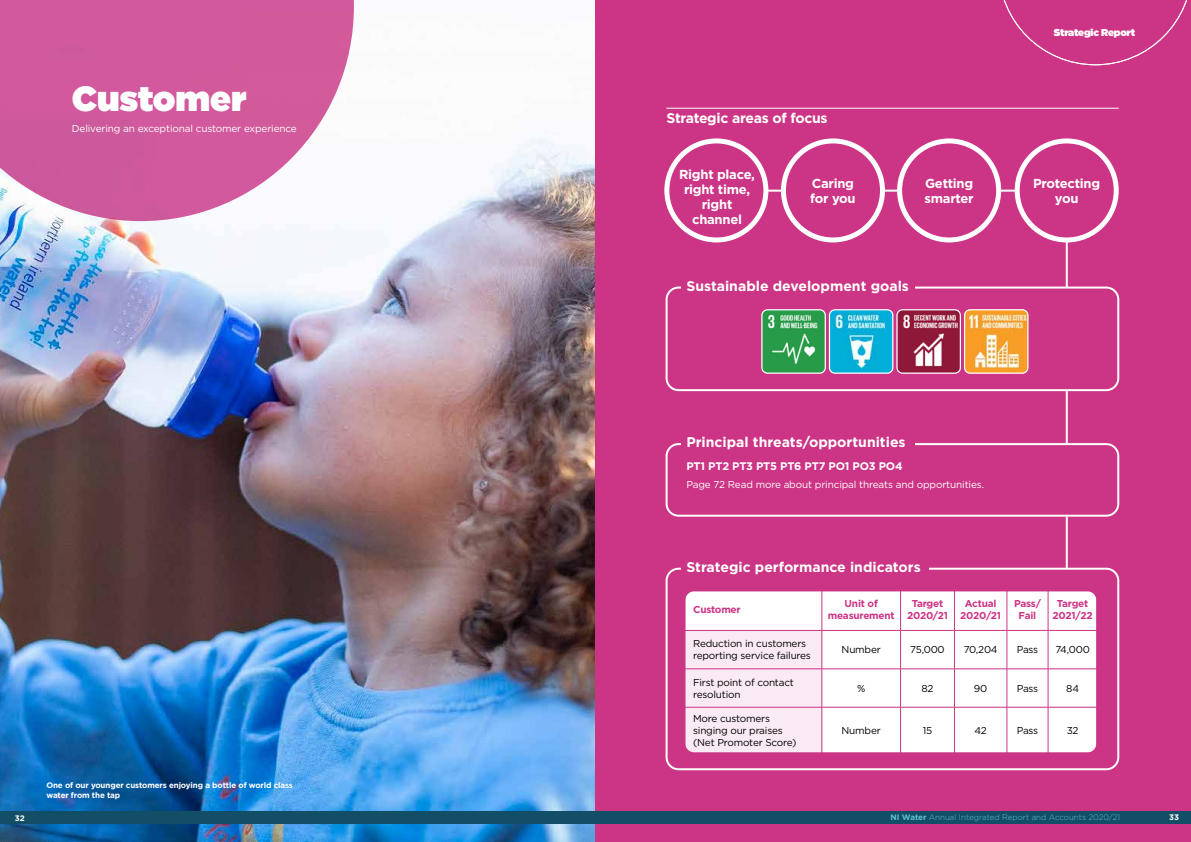
<style>
.page{position:relative;width:1191px;height:842px;background:#fff}
.page>*{position:absolute;margin:0;border:0;box-sizing:border-box;transform-origin:0 0}
.t1{font:35px "Gotham Ultra";color:#fff}
.t2{font:700 14px "Gotham";color:#fff}
.t3{font:700 14px "Gotham";letter-spacing:-.02em;color:#fff}
.t4{font:700 13px/15px "Gotham";letter-spacing:-.02em;color:#fff;text-align:center}
.t5{font:700 11px "Gotham";letter-spacing:-.015em;color:#fff}
.t6{font:10px/12px "Gotham";letter-spacing:-.02em;color:#000}
.t7{font:10px "Gotham";letter-spacing:-.015em;color:#fff}
.t8{font:700 10px/12px "Gotham";letter-spacing:-.02em;color:#cc3485;text-align:center}
.t9{font:10px "Gotham Ultra";letter-spacing:-.02em;color:#fff}
.t10{font:700 8px/10px "Gotham";letter-spacing:-.015em;color:#fff}
.t11{font:300 8px "Gotham";color:#5fc1cd}
.s1{font-weight:700}
</style>
<div class="page">
<img style="left:0;top:138px;width:595px;height:704px">
<div style="left:595px;top:0;width:596px;height:842px;background:#cc3485"></div>
<svg style="left:0;top:0;width:354px;height:221px;background:#d671aa"></svg>
<div style="left:665px;top:287px;width:454px;height:104px;border:2px solid #fff;border-radius:12px"></div>
<div style="left:665px;top:443px;width:454px;height:74px;border:2px solid #fff;border-radius:12px"></div>
<div style="left:665px;top:568px;width:454px;height:202px;border:2px solid #fff;border-radius:12px"></div>
<hr style="left:736px;top:190px;width:327px;height:2px;background:#fff">
<div style="left:681px;top:276px;width:234px;height:22px;background:#cc3485"></div>
<div style="left:681px;top:558px;width:247px;height:21px;background:#cc3485"></div>
<div style="left:681px;top:432px;width:234px;height:21px;background:#cc3485"></div>
<hr style="left:666px;top:108px;width:452px;height:1px;background:#fff">
<div style="left:1017px;top:141px;width:99px;height:99px;background:#cc3485;border-radius:50%"></div>
<div style="left:1014px;top:138px;width:104px;height:104px;border:5px solid #fff;border-radius:50%"></div>
<div style="left:667px;top:141px;width:99px;height:99px;background:#cc3485;border-radius:50%"></div>
<div style="left:664px;top:138px;width:104px;height:104px;border:5px solid #fff;border-radius:50%"></div>
<div style="left:783px;top:141px;width:99px;height:99px;background:#cc3485;border-radius:50%"></div>
<div style="left:781px;top:138px;width:104px;height:104px;border:5px solid #fff;border-radius:50%"></div>
<div style="left:899px;top:141px;width:99px;height:99px;background:#cc3485;border-radius:50%"></div>
<div style="left:897px;top:138px;width:104px;height:104px;border:5px solid #fff;border-radius:50%"></div>
<img style="left:763px;top:311px;width:61px;height:61px">
<div style="left:761px;top:309px;width:65px;height:65px;border:1px solid #fff;border-radius:6px"></div>
<img style="left:898px;top:311px;width:61px;height:61px">
<div style="left:896px;top:309px;width:65px;height:65px;border:1px solid #fff;border-radius:6px"></div>
<img style="left:831px;top:310px;width:61px;height:63px">
<div style="left:829px;top:309px;width:64px;height:65px;border:1px solid #fff;border-radius:6px"></div>
<img style="left:966px;top:310px;width:62px;height:63px">
<div style="left:964px;top:309px;width:64px;height:65px;border:1px solid #fff;border-radius:6px"></div>
<div style="left:686px;top:592px;width:409px;height:159px;background:#fff"></div>
<div style="left:686px;top:631px;width:135px;height:120px;background:#f9eaf4"></div>
<hr style="left:821px;top:630px;width:1px;height:39px;background:#cc3485">
<hr style="left:900px;top:630px;width:1px;height:39px;background:#cc3485">
<hr style="left:954px;top:630px;width:1px;height:39px;background:#cc3485">
<hr style="left:1006px;top:630px;width:1px;height:39px;background:#cc3485">
<hr style="left:1048px;top:630px;width:1px;height:39px;background:#cc3485">
<hr style="left:684px;top:669px;width:138px;height:1px;background:#cc3485">
<hr style="left:822px;top:669px;width:78px;height:1px;background:#cc3485">
<hr style="left:821px;top:669px;width:1px;height:38px;background:#cc3485">
<hr style="left:900px;top:669px;width:54px;height:1px;background:#cc3485">
<hr style="left:900px;top:669px;width:1px;height:38px;background:#cc3485">
<hr style="left:954px;top:669px;width:53px;height:1px;background:#cc3485">
<hr style="left:954px;top:669px;width:1px;height:38px;background:#cc3485">
<hr style="left:1007px;top:669px;width:41px;height:1px;background:#cc3485">
<hr style="left:1006px;top:669px;width:1px;height:38px;background:#cc3485">
<hr style="left:1048px;top:669px;width:49px;height:1px;background:#cc3485">
<hr style="left:1048px;top:669px;width:1px;height:38px;background:#cc3485">
<hr style="left:684px;top:707px;width:138px;height:1px;background:#cc3485">
<hr style="left:822px;top:707px;width:78px;height:1px;background:#cc3485">
<hr style="left:821px;top:707px;width:1px;height:47px;background:#cc3485">
<hr style="left:900px;top:707px;width:54px;height:1px;background:#cc3485">
<hr style="left:900px;top:707px;width:1px;height:47px;background:#cc3485">
<hr style="left:954px;top:707px;width:53px;height:1px;background:#cc3485">
<hr style="left:954px;top:707px;width:1px;height:47px;background:#cc3485">
<hr style="left:1007px;top:707px;width:41px;height:1px;background:#cc3485">
<hr style="left:1006px;top:707px;width:1px;height:47px;background:#cc3485">
<hr style="left:1048px;top:707px;width:49px;height:1px;background:#cc3485">
<hr style="left:1048px;top:707px;width:1px;height:47px;background:#cc3485">
<hr style="left:821px;top:589px;width:1px;height:41px;background:#cc3485">
<hr style="left:900px;top:589px;width:1px;height:41px;background:#cc3485">
<hr style="left:954px;top:589px;width:1px;height:41px;background:#cc3485">
<hr style="left:1006px;top:589px;width:1px;height:41px;background:#cc3485">
<hr style="left:1048px;top:589px;width:1px;height:41px;background:#cc3485">
<hr style="left:684px;top:630px;width:138px;height:1px;background:#cc3485">
<hr style="left:822px;top:630px;width:78px;height:1px;background:#cc3485">
<hr style="left:900px;top:630px;width:54px;height:1px;background:#cc3485">
<hr style="left:954px;top:630px;width:53px;height:1px;background:#cc3485">
<hr style="left:1007px;top:630px;width:41px;height:1px;background:#cc3485">
<hr style="left:1048px;top:630px;width:49px;height:1px;background:#cc3485">
<hr style="left:1065px;top:238px;width:2px;height:49px;background:#fff">
<hr style="left:1065px;top:391px;width:2px;height:52px;background:#fff">
<hr style="left:1065px;top:517px;width:2px;height:52px;background:#fff">
<div style="left:679px;top:585px;width:423px;height:173px;border:6px solid #cc3485;border-radius:12px"></div>
<div style="left:595px;top:811px;width:596px;height:13px;background:#124e66"></div>
<svg style="left:1003px;top:0;width:184px;height:65px"></svg>
<div style="left:0;top:811px;width:595px;height:13px;background:#124e66"></div>
<h1 class="t1" style="left:72px;top:78px;width:176px">Customer</h1>
<p class="t7" style="left:72px;top:123px;width:226px">Delivering an exceptional customer experience</p>
<p class="t10" style="left:15px;top:813px;width:11px">32</p>
<p class="t10" style="left:46px;top:780px;width:248px">One of our younger customers enjoying a bottle of world class water from the tap</p>
<h2 class="t3" style="left:666px;top:109px;width:163px">Strategic areas of focus</h2>
<p class="t9" style="left:1053px;top:26px;width:83px">Strategic Report</p>
<h3 class="t4" style="left:679px;top:166px;width:77px">Right place, right time, right channel</h3>
<h3 class="t4" style="left:810px;top:175px;width:47px;text-align:left">Caring for you</h3>
<h3 class="t4" style="left:924px;top:175px;width:51px;text-align:left">Getting smarter</h3>
<h3 class="t4" style="left:1033px;top:175px;width:69px">Protecting you</h3>
<h2 class="t2" style="left:686px;top:278px;width:224px">Sustainable development goals</h2>
<h2 class="t2" style="left:686px;top:434px;width:221px">Principal threats/opportunities</h2>
<p class="t5" style="left:686px;top:460px;width:218px">PT1 PT2 PT3 PT5 PT6 PT7 PO1 PO3 PO4</p>
<p class="t7" style="left:686px;top:479px;width:299px">Page 72 Read more about principal threats and opportunities.</p>
<h2 class="t2" style="left:686px;top:559px;width:236px">Strategic performance indicators</h2>
<p class="t8" style="left:693px;top:603px;width:49px">Customer</p>
<p class="t8" style="left:827px;top:597px;width:68px">Unit of measurement</p>
<p class="t8" style="left:907px;top:597px;width:42px">Target<br>2020/21</p>
<p class="t8" style="left:960px;top:597px;width:42px">Actual<br>2020/21</p>
<p class="t8" style="left:1014px;top:597px;width:28px">Pass/<br>Fail</p>
<p class="t8" style="left:1052px;top:597px;width:42px">Target<br>2021/22</p>
<p class="t6" style="left:693px;top:637px;width:119px">Reduction in customers reporting service failures</p>
<p class="t6" style="left:841px;top:643px;width:41px">Number</p>
<p class="t6" style="left:910px;top:643px;width:36px">75,000</p>
<p class="t6" style="left:963px;top:643px;width:36px">70,204</p>
<p class="t6" style="left:1016px;top:643px;width:23px">Pass</p>
<p class="t6" style="left:1055px;top:643px;width:36px">74,000</p>
<p class="t6" style="left:693px;top:676px;width:102px">First point of contact resolution</p>
<p class="t6" style="left:857px;top:682px;width:10px">%</p>
<p class="t6" style="left:921px;top:682px;width:14px">82</p>
<p class="t6" style="left:974px;top:682px;width:15px">90</p>
<p class="t6" style="left:1016px;top:682px;width:23px">Pass</p>
<p class="t6" style="left:1066px;top:682px;width:14px">84</p>
<p class="t6" style="left:693px;top:712px;width:105px">More customers singing our praises (Net Promoter Score)</p>
<p class="t6" style="left:841px;top:724px;width:41px">Number</p>
<p class="t6" style="left:922px;top:724px;width:11px">15</p>
<p class="t6" style="left:974px;top:724px;width:14px">42</p>
<p class="t6" style="left:1016px;top:724px;width:23px">Pass</p>
<p class="t6" style="left:1066px;top:724px;width:13px">32</p>
<p class="t11" style="left:890px;top:813px;width:231px"><span class="s1">NI Water</span> Annual Integrated Report and Accounts 2020/21</p>
<p class="t10" style="left:1169px;top:812px;width:11px">33</p>
</div>
